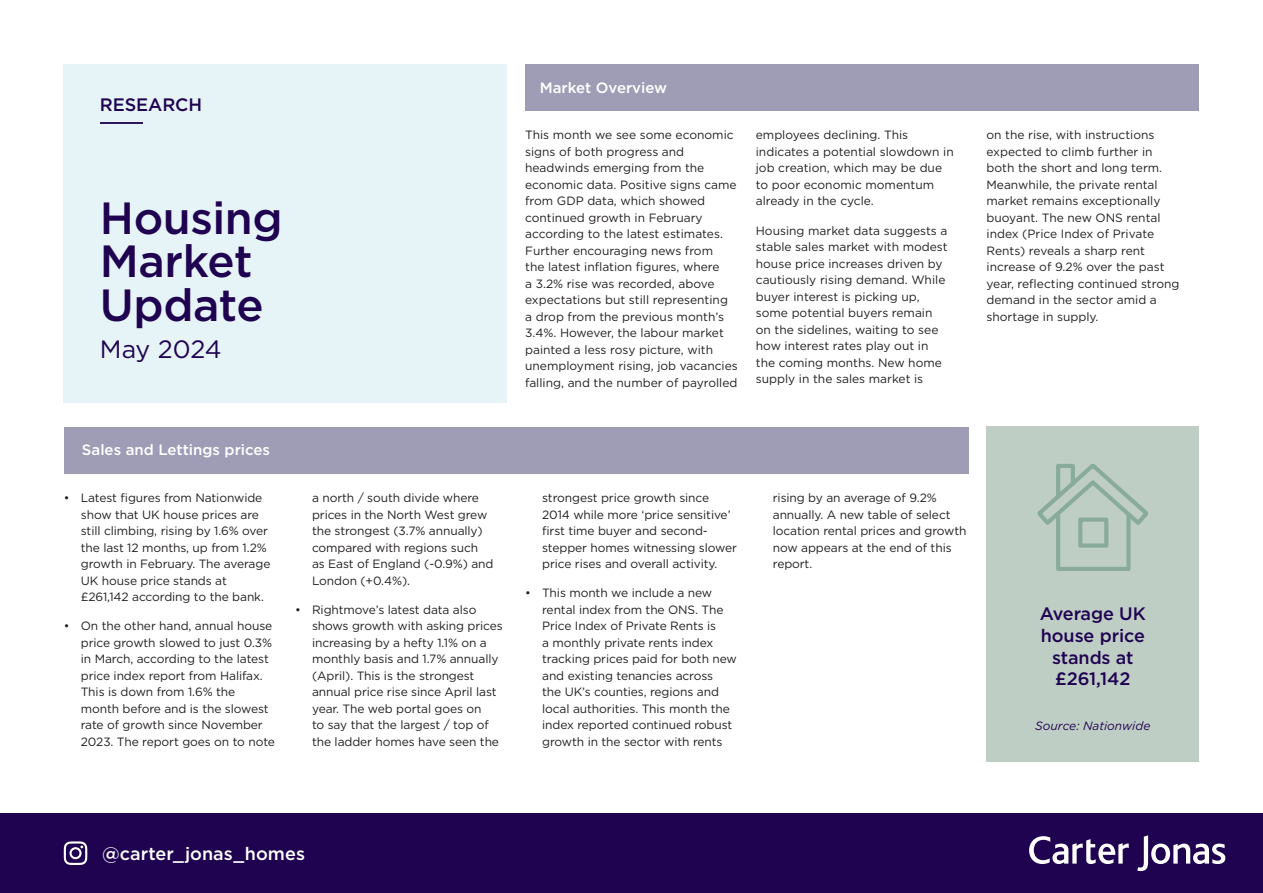
<style>
.page{position:relative;width:1263px;height:893px;background:#fff}
.page>*{position:absolute;margin:0;border:0;box-sizing:border-box;transform-origin:0 0}
.t1{font:500 45px/43.5px "Gotham";letter-spacing:-.01em;color:#1f0351}
.t2{font:25.05px "Gotham";letter-spacing:-.01em;color:#1f0351}
.t3{font:500 18px/21.6px "Gotham";letter-spacing:-.005em;color:#1f0351;text-align:center}
.t4{font:500 18px "Gotham";color:#fff}
.t5{font:500 15px "Gotham";color:#fff}
.t6{font:12px/16.5px "Gotham";letter-spacing:-.01em;color:#231f20}
.t7{font:italic 12px "Gotham";color:#1f0351}
</style>
<div class="page">
<div style="left:0;top:813px;width:1263px;height:80px;background:#1f0351"></div>
<svg style="left:1137px;top:835px;width:88px;height:36px"></svg>
<svg style="left:1029px;top:836px;width:100px;height:28px"></svg>
<svg style="left:64px;top:841px;width:23px;height:24px"></svg>
<div style="left:64px;top:64px;width:443px;height:339px;background:#e7f4f7"></div>
<hr style="left:100px;top:122px;width:42px;height:1px;background:#2d185c">
<div style="left:525px;top:64px;width:674px;height:47px;background:#9f9db6"></div>
<div style="left:986px;top:426px;width:213px;height:336px;background:#bfcec5"></div>
<div style="left:64px;top:427px;width:904px;height:46px;background:#9f9db6"></div>
<svg style="left:1037px;top:464px;width:111px;height:107px"></svg>
<h3 class="t3" style="left:100px;top:93px;width:104px">RESEARCH</h3>
<h1 class="t1" style="left:100px;top:196px;width:184px">Housing<br>Market<br>Update</h1>
<h2 class="t2" style="left:100px;top:333px;width:123px">May 2024</h2>
<p class="t5" style="left:82px;top:440px;width:190px">Sales and Lettings prices</p>
<p class="t6" style="left:81px;top:489px;width:191px;text-indent:-17px">• Latest figures from Nationwide show that UK house prices are still climbing, rising by 1.6% over the last 12 months, up from 1.2% growth in February. The average<br>UK house price stands at £261,142 according to the bank.</p>
<p class="t6" style="left:81px;top:618px;width:196px;text-indent:-17px">• On the other hand, annual house price growth slowed to just 0.3% in March, according to the latest price index report from Halifax.<br>This is down from 1.6% the month before and is the slowest rate of growth since November<br>2023. The report goes on to note</p>
<p class="t6" style="left:312px;top:489px;width:183px">a north / south divide where prices in the North West grew the strongest (3.7% annually) compared with regions such as East of England (-0.9%) and<br>London (+0.4%).</p>
<p class="t6" style="left:312px;top:601px;width:192px;text-indent:-17px">• Rightmove’s latest data also shows growth with asking prices increasing by a hefty 1.1% on a monthly basis and 1.7% annually (April). This is the strongest annual price rise since April last year. The web portal goes on<br>to say that the largest / top of the ladder homes have seen the</p>
<p class="t5" style="left:540px;top:78px;width:129px">Market Overview</p>
<p class="t6" style="left:525px;top:126px;width:214px">This month we see some economic signs of both progress and headwinds emerging from the economic data. Positive signs came from GDP data, which showed continued growth in February according to the latest estimates.<br>Further encouraging news from<br>the latest inflation figures, where<br>a 3.2% rise was recorded, above expectations but still representing a drop from the previous month’s<br>3.4%. However, the labour market painted a less rosy picture, with unemployment rising, job vacancies falling, and the number of payrolled</p>
<p class="t6" style="left:756px;top:126px;width:199px">employees declining. This indicates a potential slowdown in job creation, which may be due to poor economic momentum already in the cycle.</p>
<p class="t6" style="left:756px;top:222px;width:193px">Housing market data suggests a stable sales market with modest house price increases driven by cautiously rising demand. While buyer interest is picking up, some potential buyers remain on the sidelines, waiting to see how interest rates play out in the coming months. New home supply in the sales market is</p>
<p class="t6" style="left:986px;top:126px;width:194px">on the rise, with instructions expected to climb further in both the short and long term.<br>Meanwhile, the private rental market remains exceptionally buoyant. The new ONS rental index (Price Index of Private<br>Rents) reveals a sharp rent increase of 9.2% over the past year, reflecting continued strong demand in the sector amid a shortage in supply.</p>
<p class="t6" style="left:542px;top:489px;width:196px">strongest price growth since<br>2014 while more ‘price sensitive’ first time buyer and second&shy;stepper homes witnessing slower price rises and overall activity.</p>
<p class="t6" style="left:542px;top:585px;width:196px;text-indent:-17px">• This month we include a new rental index from the ONS. The<br>Price Index of Private Rents is<br>a monthly private rents index tracking prices paid for both new and existing tenancies across<br>the UK’s counties, regions and local authorities. This month the index reported continued robust growth in the sector with rents</p>
<p class="t6" style="left:773px;top:489px;width:195px">rising by an average of 9.2% annually. A new table of select location rental prices and growth now appears at the end of this report.</p>
<h3 class="t3" style="left:1040px;top:603px;width:107px">Average UK house price stands at £261,142</h3>
<p class="t7" style="left:1035px;top:718px;width:117px">Source: Nationwide</p>
<h3 class="t4" style="left:102px;top:842px;width:204px">@carter_jonas_homes</h3>
</div>
